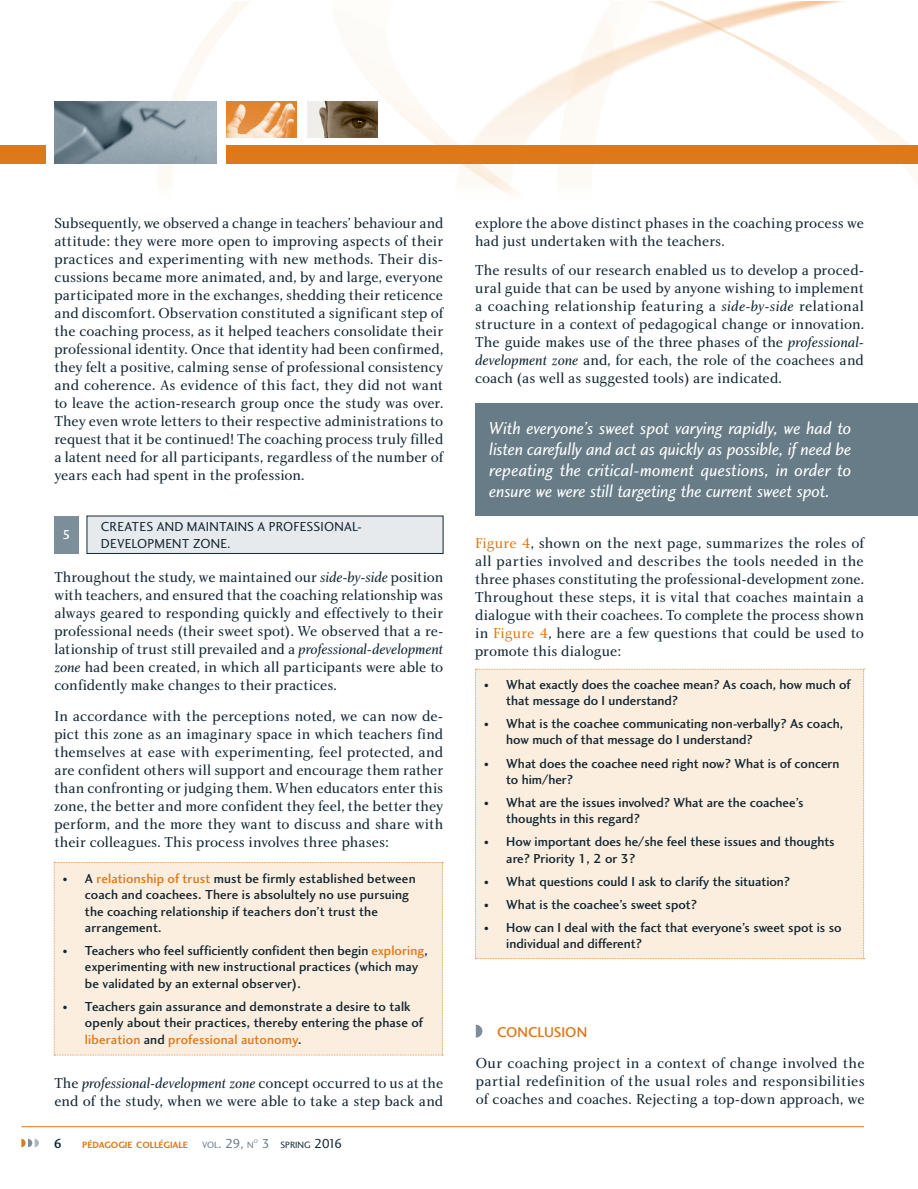
<style>
.page{position:relative;width:918px;height:1189px;background:#fff}
.page>*{position:absolute;margin:0;border:0;box-sizing:border-box;transform-origin:0 0}
.ExergueDroite__OK{font:18px/21px "Charlotte Sans Book Italic Plain";letter-spacing:-.015em;color:#fff;text-align:justify}
.Article__OK{font:15px/18px "Charlotte Book Plain";color:#122632;text-align:justify}
.t1{font:14.7px "Charlotte Sans Medium Plain";letter-spacing:-.005em;color:#de791b}
.Témoignages_Encadrés{font:13.5px/16.4px "Charlotte Sans Medium Plain";color:#122632}
.Témoignages_Encadrés-2{font:13.5px/16.5px "Charlotte Sans Book Plain";letter-spacing:.015em;color:#122632}
.t2{font:13.5px "Charlotte Sans Medium Plain";color:#122632}
.Témoignages_Encadrés-3{font:13.5px "Charlotte Sans Medium Plain";color:#fff}
.t3{font:9.45px "Charlotte Sans Bold Plain";color:#de791b}
.t4{font:9.45px "Charlotte Sans Book Plain";color:#122632}
.t5{font:9.45px "Charlotte Sans Book Plain";color:#687c88}
.t6{font:5.55px "Charlotte Sans Book Plain";color:#687c88}
.s1{font-family:"Charlotte Book Italic Plain"}
.s2{font-size:10.5px}
.s3{color:#de791b}
.s4{font-size:13.5px}
.s5{font-size:13.5px;color:#687c88}
</style>
<div class="page">
<img style="left:0;top:1px;width:918px;height:193px">
<hr style="left:21px;top:1126px;width:843px;height:1px;background:#de791b">
<svg style="left:21px;top:1139px;width:18px;height:8px"></svg>
<img style="left:54px;top:102px;width:162px;height:61px">
<img style="left:307px;top:102px;width:70px;height:36px">
<img style="left:227px;top:102px;width:70px;height:36px">
<div style="left:227px;top:145px;width:691px;height:18px;background:#de791b"></div>
<div style="left:0;top:145px;width:46px;height:18px;background:#de791b"></div>
<div style="left:87px;top:516px;width:356px;height:38px;background:#e6eaed;border:1px solid #122632"></div>
<div style="left:54px;top:516px;width:24px;height:38px;background:#7c8e9a"></div>
<div style="left:475px;top:669px;width:389px;height:290px;background:#fbeedf"></div>
<div style="left:54px;top:862px;width:389px;height:194px;background:#fbeedf"></div>
<svg style="left:476px;top:1025px;width:6px;height:13px"></svg>
<div style="left:476px;top:403px;width:442px;height:113px;background:#687c88"></div>
<p class="Article__OK" style="left:54px;top:214px;width:390px">Subsequently, we observed a change in teachers’ behaviour and attitude: they were more open to improving aspects of their practices and experimenting with new methods. Their dis&shy;cussions became more animated, and, by and large, everyone participated more in the exchanges, shedding their reticence and discomfort. Observation constituted a significant step of the coaching process, as it helped teachers consolidate their professional identity. Once that identity had been confirmed, they felt a positive, calming sense of professional consistency and coherence. As evidence of this fact, they did not want to leave the action-research group once the study was over.<br>They even wrote letters to their respective administrations to request that it be continued! The coaching process truly filled a latent need for all participants, regardless of the number of years each had spent in the profession.</p>
<p class="Témoignages_Encadrés-3" style="left:62px;top:527px;width:10px">5</p>
<p class="Témoignages_Encadrés-2" style="left:101px;top:518px;width:262px">CREATES AND MAINTAINS A PROFESSIONAL-<br>DEVELOPMENT ZONE.</p>
<p class="Article__OK" style="left:54px;top:568px;width:390px">Throughout the study, we maintained our <span class="s1">side-by-side</span> position with teachers, and ensured that the coaching relationship was always geared to responding quickly and effectively to their professional needs (their sweet spot). We observed that a re&shy;lationship of trust still prevailed and a <span class="s1">professional-development zone</span> had been created, in which all participants were able to confidently make changes to their practices.</p>
<p class="Article__OK" style="left:54px;top:707px;width:390px">In accordance with the perceptions noted, we can now de&shy;pict this zone as an imaginary space in which teachers find themselves at ease with experimenting, feel protected, and are confident others will support and encourage them rather than confronting or judging them. When educators enter this zone, the better and more confident they feel, the better they perform, and the more they want to discuss and share with their colleagues. This process involves three phases:</p>
<p class="Témoignages_Encadrés" style="left:85px;top:870px;width:332px;text-indent:-22px"><span class="s2">•</span> A <span class="s3">relationship of trust</span> must be firmly established between coach and coachees. There is absolultely no use pursuing the coaching relationship if teachers don’t trust the arrangement.</p>
<p class="Témoignages_Encadrés" style="left:85px;top:942px;width:344px;text-indent:-22px"><span class="s2">•</span> Teachers who feel sufficiently confident then begin <span class="s3">exploring</span>, experimenting with new instructional practices (which may be validated by an external observer).</p>
<p class="Témoignages_Encadrés" style="left:85px;top:998px;width:339px;text-indent:-22px"><span class="s2">•</span> Teachers gain assurance and demonstrate a desire to talk openly about their practices, thereby entering the phase of <span class="s3">liberation</span> and <span class="s3">professional autonomy</span>.</p>
<p class="Article__OK" style="left:54px;top:1074px;width:390px">The <span class="s1">professional-development zone</span> concept occurred to us at the end of the study, when we were able to take a step back and</p>
<p class="t2" style="left:54px;top:1135px;width:10px">6</p>
<p class="t3" style="left:82px;top:1139px;width:107px">PÉDAGOGIE COLLÉGIALE</p>
<p class="t5" style="left:202px;top:1139px;width:53px">VOL<span class="s4">. 29,</span> N</p>
<p class="t6" style="left:254px;top:1138px;width:6px">O</p>
<p class="t4" style="left:262px;top:1139px;width:82px"><span class="s5">3</span> SPRING <span class="s4">2016</span></p>
<p class="Article__OK" style="left:475px;top:214px;width:390px">explore the above distinct phases in the coaching process we had just undertaken with the teachers.</p>
<p class="Article__OK" style="left:475px;top:260px;width:390px">The results of our research enabled us to develop a proced&shy;ural guide that can be used by anyone wishing to implement a coaching relationship featuring a <span class="s1">side-by-side</span> relational structure in a context of pedagogical change or innovation.<br>The guide makes use of the three phases of the <span class="s1">professional&shy;development zone</span> and, for each, the role of the coachees and coach (as well as suggested tools) are indicated.</p>
<p class="ExergueDroite__OK" style="left:489px;top:418px;width:363px">With everyone’s sweet spot varying rapidly, we had to listen carefully and act as quickly as possible, if need be repeating the critical-moment questions, in order to ensure we were still targeting the current sweet spot.</p>
<p class="Article__OK" style="left:475px;top:534px;width:390px"><span class="s3">Figure 4</span>, shown on the next page, summarizes the roles of all parties involved and describes the tools needed in the three phases constituting the professional-development zone.<br>Throughout these steps, it is vital that coaches maintain a dialogue with their coachees. To complete the process shown in <span class="s3">Figure 4</span>, here are a few questions that could be used to promote this dialogue:</p>
<p class="Témoignages_Encadrés" style="left:506px;top:676px;width:346px;text-indent:-22px"><span class="s2">•</span> What exactly does the coachee mean? As coach, how much of that message do I understand?</p>
<p class="Témoignages_Encadrés" style="left:506px;top:715px;width:338px;text-indent:-22px"><span class="s2">•</span> What is the coachee communicating non-verbally? As coach, how much of that message do I understand?</p>
<p class="Témoignages_Encadrés" style="left:506px;top:755px;width:335px;text-indent:-22px"><span class="s2">•</span> What does the coachee need right now? What is of concern to him/her?</p>
<p class="Témoignages_Encadrés" style="left:506px;top:794px;width:299px;text-indent:-22px"><span class="s2">•</span> What are the issues involved? What are the coachee’s thoughts in this regard?</p>
<p class="Témoignages_Encadrés" style="left:506px;top:833px;width:330px;text-indent:-22px"><span class="s2">•</span> How important does he/she feel these issues and thoughts are? Priority 1, 2 or 3?</p>
<p class="Témoignages_Encadrés" style="left:484px;top:873px;width:308px"><span class="s2">•</span> What questions could I ask to clarify the situation?</p>
<p class="Témoignages_Encadrés" style="left:484px;top:896px;width:214px"><span class="s2">•</span> What is the coachee’s sweet spot?</p>
<p class="Témoignages_Encadrés" style="left:506px;top:919px;width:337px;text-indent:-22px"><span class="s2">•</span> How can I deal with the fact that everyone’s sweet spot is so individual and different?</p>
<p class="t1" style="left:497px;top:1024px;width:92px">CONCLUSION</p>
<p class="Article__OK" style="left:476px;top:1054px;width:390px">Our coaching project in a context of change involved the partial redefinition of the usual roles and responsibilities of coaches and coaches. Rejecting a top-down approach, we</p>
</div>
